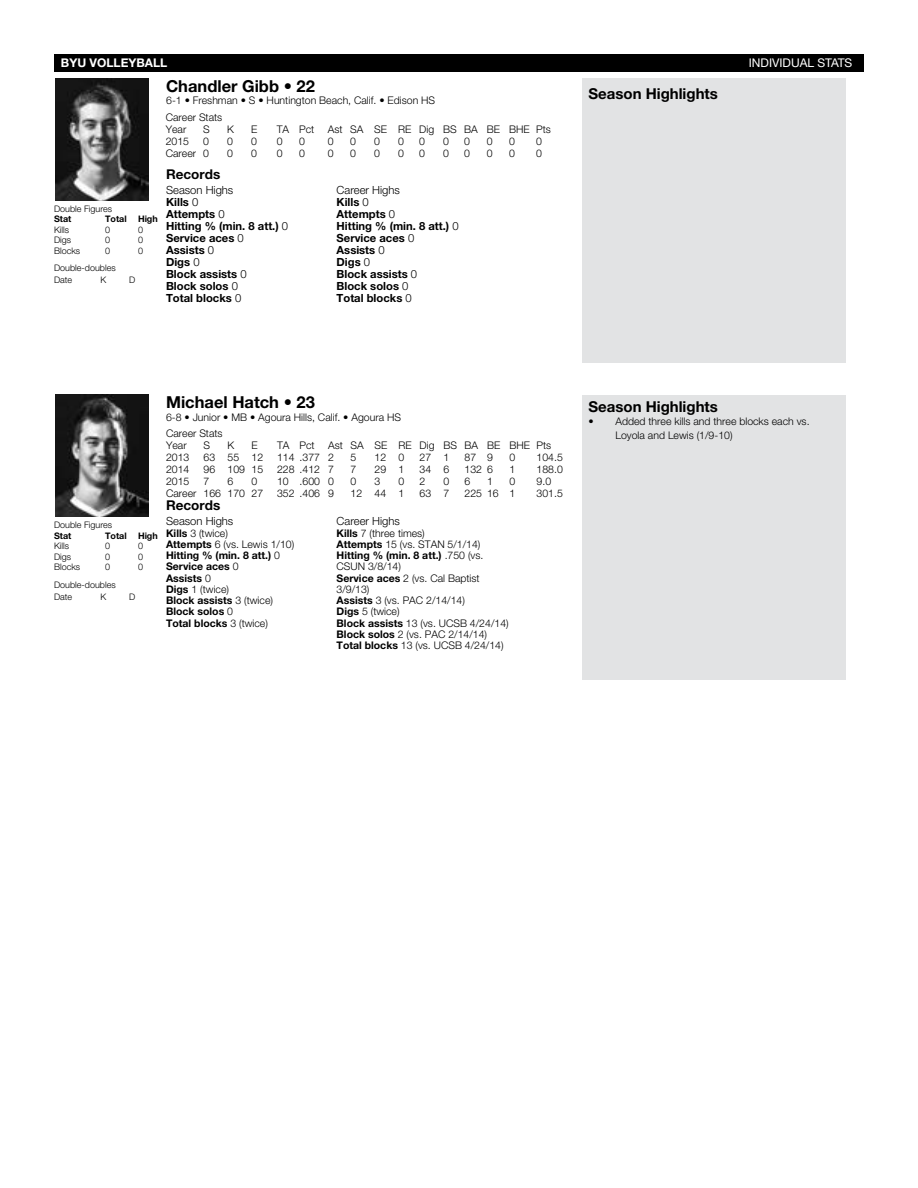
<style>
.page{position:relative;width:918px;height:1188px;background:#fff}
.page>*{position:absolute;margin:0;border:0;box-sizing:border-box;transform-origin:0 0}
.t1{font:700 16.5px "Helvetica Neue LT Std";color:#000}
.t2{font:700 15px "Helvetica Neue LT Std";color:#000}
.t3{font:700 13.5px "Helvetica Neue LT Std";color:#000}
.t4{font:12px "Helvetica Neue LT Std";color:#fff}
.t5{font:700 12px "Helvetica Neue LT Std";color:#fff}
.t6{font:700 11.25px/12px "Helvetica Neue LT Std";color:#000}
.t7{font:300 11.25px "Helvetica Neue LT Std";color:#000}
.t8{font:300 10.5px/11.2px "Helvetica Neue LT Std";color:#000}
.t9{font:700 10.5px/11.2px "Helvetica Neue LT Std";color:#000}
.t10{font:300 9px/12px "Helvetica Neue LT Std";color:#000}
.t11{font:700 9px "Helvetica Neue LT Std";color:#000}
.s1{font-weight:300}
.s2{font-weight:700}
</style>
<div class="page">
<div style="left:582px;top:395px;width:264px;height:285px;background:#e2e3e4"></div>
<img style="left:55px;top:395px;width:93px;height:122px">
<div style="left:54px;top:54px;width:810px;height:18px;background:#000"></div>
<div style="left:582px;top:78px;width:264px;height:285px;background:#e2e3e4"></div>
<img style="left:55px;top:78px;width:93px;height:122px">
<p class="t5" style="left:61px;top:55px;width:108px">BYU VOLLEYBALL</p>
<p class="t4" style="left:749px;top:56px;width:105px">INDIVIDUAL STATS</p>
<p class="t10" style="left:54px;top:202px;width:60px">Double Figures</p>
<p class="t11" style="left:54px;top:213px;width:19px">Stat</p>
<p class="t11" style="left:105px;top:213px;width:23px">Total</p>
<p class="t11" style="left:138px;top:213px;width:21px">High</p>
<p class="t10" style="left:54px;top:223px;width:17px">Kills</p>
<p class="t10" style="left:105px;top:223px;width:7px">0</p>
<p class="t10" style="left:138px;top:223px;width:7px">0</p>
<p class="t10" style="left:54px;top:234px;width:19px">Digs</p>
<p class="t10" style="left:105px;top:234px;width:7px">0</p>
<p class="t10" style="left:138px;top:234px;width:7px">0</p>
<p class="t10" style="left:54px;top:244px;width:28px">Blocks</p>
<p class="t10" style="left:105px;top:244px;width:7px">0</p>
<p class="t10" style="left:138px;top:244px;width:7px">0</p>
<p class="t10" style="left:54px;top:262px;width:63px">Double-doubles<br>Date</p>
<p class="t10" style="left:101px;top:274px;width:7px">K</p>
<p class="t10" style="left:129px;top:274px;width:8px">D</p>
<h1 class="t1" style="left:166px;top:75px;width:150px">Chandler Gibb • 22</h1>
<p class="t8" style="left:166px;top:95px;width:270px">6-1 • Freshman • S • Huntington Beach, Calif. • Edison HS</p>
<p class="t8" style="left:166px;top:111px;width:58px;line-height:12px">Career Stats<br>Year</p>
<p class="t8" style="left:203px;top:124px;width:8px">S</p>
<p class="t8" style="left:227px;top:124px;width:8px">K</p>
<p class="t8" style="left:251px;top:124px;width:8px">E</p>
<p class="t8" style="left:277px;top:124px;width:39px">TA Pct</p>
<p class="t8" style="left:328px;top:124px;width:225px">Ast SA SE RE Dig BS BA BE BHE Pts</p>
<p class="t8" style="left:166px;top:136px;width:25px">2015</p>
<p class="t8" style="left:203px;top:136px;width:7px">0</p>
<p class="t8" style="left:227px;top:136px;width:7px">0</p>
<p class="t8" style="left:251px;top:136px;width:7px">0</p>
<p class="t8" style="left:277px;top:136px;width:7px">0</p>
<p class="t8" style="left:299px;top:136px;width:7px">0</p>
<p class="t8" style="left:328px;top:136px;width:7px">0</p>
<p class="t8" style="left:350px;top:136px;width:7px">0</p>
<p class="t8" style="left:374px;top:136px;width:7px">0</p>
<p class="t8" style="left:398px;top:136px;width:7px">0</p>
<p class="t8" style="left:419px;top:136px;width:7px">0</p>
<p class="t8" style="left:443px;top:136px;width:7px">0</p>
<p class="t8" style="left:464px;top:136px;width:7px">0</p>
<p class="t8" style="left:487px;top:136px;width:7px">0</p>
<p class="t8" style="left:509px;top:136px;width:7px">0</p>
<p class="t8" style="left:536px;top:136px;width:7px">0</p>
<p class="t8" style="left:166px;top:148px;width:45px">Career 0</p>
<p class="t8" style="left:227px;top:148px;width:7px">0</p>
<p class="t8" style="left:251px;top:148px;width:7px">0</p>
<p class="t8" style="left:277px;top:148px;width:7px">0</p>
<p class="t8" style="left:299px;top:148px;width:7px">0</p>
<p class="t8" style="left:328px;top:148px;width:7px">0</p>
<p class="t8" style="left:350px;top:148px;width:7px">0</p>
<p class="t8" style="left:374px;top:148px;width:7px">0</p>
<p class="t8" style="left:398px;top:148px;width:7px">0</p>
<p class="t8" style="left:419px;top:148px;width:7px">0</p>
<p class="t8" style="left:443px;top:148px;width:7px">0</p>
<p class="t8" style="left:464px;top:148px;width:7px">0</p>
<p class="t8" style="left:487px;top:148px;width:7px">0</p>
<p class="t8" style="left:509px;top:148px;width:7px">0</p>
<p class="t8" style="left:536px;top:148px;width:7px">0</p>
<p class="t3" style="left:166px;top:166px;width:56px">Records</p>
<p class="t6" style="left:166px;top:184px;width:124px"><span class="s1">Season Highs<br></span>Kills <span class="s1">0<br></span>Attempts <span class="s1">0<br></span>Hitting % (min. 8 att.) <span class="s1">0<br></span>Service aces <span class="s1">0<br></span>Assists <span class="s1">0<br></span>Digs <span class="s1">0<br></span>Block assists <span class="s1">0<br></span>Block solos <span class="s1">0<br></span>Total blocks <span class="s1">0</span></p>
<p class="t6" style="left:337px;top:184px;width:124px"><span class="s1">Career Highs<br></span>Kills <span class="s1">0<br></span>Attempts <span class="s1">0<br></span>Hitting % (min. 8 att.) <span class="s1">0<br></span>Service aces <span class="s1">0<br></span>Assists <span class="s1">0<br></span>Digs <span class="s1">0<br></span>Block assists <span class="s1">0<br></span>Block solos <span class="s1">0<br></span>Total blocks <span class="s1">0</span></p>
<h2 class="t2" style="left:588px;top:85px;width:131px">Season Highlights</h2>
<p class="t10" style="left:54px;top:519px;width:60px">Double Figures</p>
<p class="t11" style="left:54px;top:530px;width:19px">Stat</p>
<p class="t11" style="left:105px;top:530px;width:23px">Total</p>
<p class="t11" style="left:138px;top:530px;width:21px">High</p>
<p class="t10" style="left:54px;top:540px;width:17px">Kills</p>
<p class="t10" style="left:105px;top:540px;width:7px">0</p>
<p class="t10" style="left:138px;top:540px;width:7px">0</p>
<p class="t10" style="left:54px;top:550px;width:19px">Digs</p>
<p class="t10" style="left:105px;top:550px;width:7px">0</p>
<p class="t10" style="left:138px;top:550px;width:7px">0</p>
<p class="t10" style="left:54px;top:561px;width:28px">Blocks</p>
<p class="t10" style="left:105px;top:561px;width:7px">0</p>
<p class="t10" style="left:138px;top:561px;width:7px">0</p>
<p class="t10" style="left:54px;top:578px;width:63px">Double-doubles<br>Date</p>
<p class="t10" style="left:101px;top:590px;width:7px">K</p>
<p class="t10" style="left:129px;top:590px;width:8px">D</p>
<h1 class="t1" style="left:166px;top:392px;width:150px">Michael Hatch • 23</h1>
<p class="t8" style="left:166px;top:411px;width:236px">6-8 • Junior • MB • Agoura Hills, Calif. • Agoura HS</p>
<p class="t8" style="left:166px;top:427px;width:58px;line-height:12px">Career Stats<br>Year</p>
<p class="t8" style="left:204px;top:439px;width:8px">S</p>
<p class="t8" style="left:228px;top:439px;width:8px">K</p>
<p class="t8" style="left:252px;top:439px;width:8px">E</p>
<p class="t8" style="left:277px;top:439px;width:39px">TA Pct</p>
<p class="t8" style="left:328px;top:439px;width:225px">Ast SA SE RE Dig BS BA BE BHE Pts</p>
<p class="t8" style="left:166px;top:451px;width:25px">2013</p>
<p class="t8" style="left:204px;top:451px;width:61px">63 55 12</p>
<p class="t8" style="left:277px;top:451px;width:58px">114 .377 2</p>
<p class="t8" style="left:351px;top:451px;width:7px">5</p>
<p class="t8" style="left:375px;top:451px;width:31px">12 0</p>
<p class="t8" style="left:420px;top:451px;width:31px">27 1</p>
<p class="t8" style="left:465px;top:451px;width:30px">87 9</p>
<p class="t8" style="left:510px;top:451px;width:7px">0</p>
<p class="t8" style="left:537px;top:451px;width:28px">104.5</p>
<p class="t8" style="left:166px;top:463px;width:25px">2014</p>
<p class="t8" style="left:204px;top:463px;width:61px">96 109 15</p>
<p class="t8" style="left:277px;top:463px;width:58px">228 .412 7</p>
<p class="t8" style="left:351px;top:463px;width:7px">7</p>
<p class="t8" style="left:375px;top:463px;width:31px">29 1</p>
<p class="t8" style="left:420px;top:463px;width:31px">34 6</p>
<p class="t8" style="left:465px;top:463px;width:30px">132 6</p>
<p class="t8" style="left:510px;top:463px;width:7px">1</p>
<p class="t8" style="left:537px;top:463px;width:28px">188.0</p>
<p class="t8" style="left:166px;top:475px;width:25px">2015</p>
<p class="t8" style="left:204px;top:475px;width:7px">7</p>
<p class="t8" style="left:228px;top:475px;width:7px">6</p>
<p class="t8" style="left:252px;top:475px;width:7px">0</p>
<p class="t8" style="left:277px;top:475px;width:58px">10 .600 0</p>
<p class="t8" style="left:351px;top:475px;width:7px">0</p>
<p class="t8" style="left:375px;top:475px;width:7px">3</p>
<p class="t8" style="left:399px;top:475px;width:7px">0</p>
<p class="t8" style="left:420px;top:475px;width:7px">2</p>
<p class="t8" style="left:444px;top:475px;width:7px">0</p>
<p class="t8" style="left:465px;top:475px;width:7px">6</p>
<p class="t8" style="left:487px;top:475px;width:7px">1</p>
<p class="t8" style="left:510px;top:475px;width:7px">0</p>
<p class="t8" style="left:537px;top:475px;width:16px">9.0</p>
<p class="t8" style="left:166px;top:487px;width:99px">Career 166 170 27</p>
<p class="t8" style="left:277px;top:487px;width:58px">352 .406 9</p>
<p class="t8" style="left:351px;top:487px;width:55px">12 44 1</p>
<p class="t8" style="left:420px;top:487px;width:31px">63 7</p>
<p class="t8" style="left:465px;top:487px;width:52px">225 16 1</p>
<p class="t8" style="left:537px;top:487px;width:28px">301.5</p>
<p class="t3" style="left:166px;top:497px;width:56px">Records</p>
<p class="t7" style="left:166px;top:515px;width:69px">Season Highs</p>
<p class="t9" style="left:166px;top:527px;width:130px">Kills <span class="s1">3 (twice)<br></span>Attempts <span class="s1">6 (vs. Lewis 1/10)<br></span>Hitting % (min. 8 att.) <span class="s1">0<br></span>Service aces <span class="s1">0<br></span>Assists <span class="s1">0<br></span>Digs <span class="s1">1 (twice)<br></span>Block assists <span class="s1">3 (twice)<br></span>Block solos <span class="s1">0<br></span>Total blocks <span class="s1">3 (twice)</span></p>
<p class="t7" style="left:337px;top:515px;width:65px">Career Highs</p>
<p class="t8" style="left:337px;top:527px;width:174px"><span class="s2">Kills</span> 7 (three times)<br><span class="s2">Attempts</span> 15 (vs. STAN 5/1/14)<br><span class="s2">Hitting % (min. 8 att.)</span> .750 (vs.<br>CSUN 3/8/14)<br><span class="s2">Service aces</span> 2 (vs. Cal Baptist<br>3/9/13)<br><span class="s2">Assists</span> 3 (vs. PAC 2/14/14)<br><span class="s2">Digs</span> 5 (twice)<br><span class="s2">Block assists</span> 13 (vs. UCSB 4/24/14)<br><span class="s2">Block solos</span> 2 (vs. PAC 2/14/14)<br><span class="s2">Total blocks</span> 13 (vs. UCSB 4/24/14)</p>
<h2 class="t2" style="left:588px;top:397px;width:131px">Season Highlights</h2>
<p class="t8" style="left:615px;top:414px;width:196px;line-height:13.5px;text-indent:-27px">• Added three kills and three blocks each vs.<br>Loyola and Lewis (1/9-10)</p>
</div>
